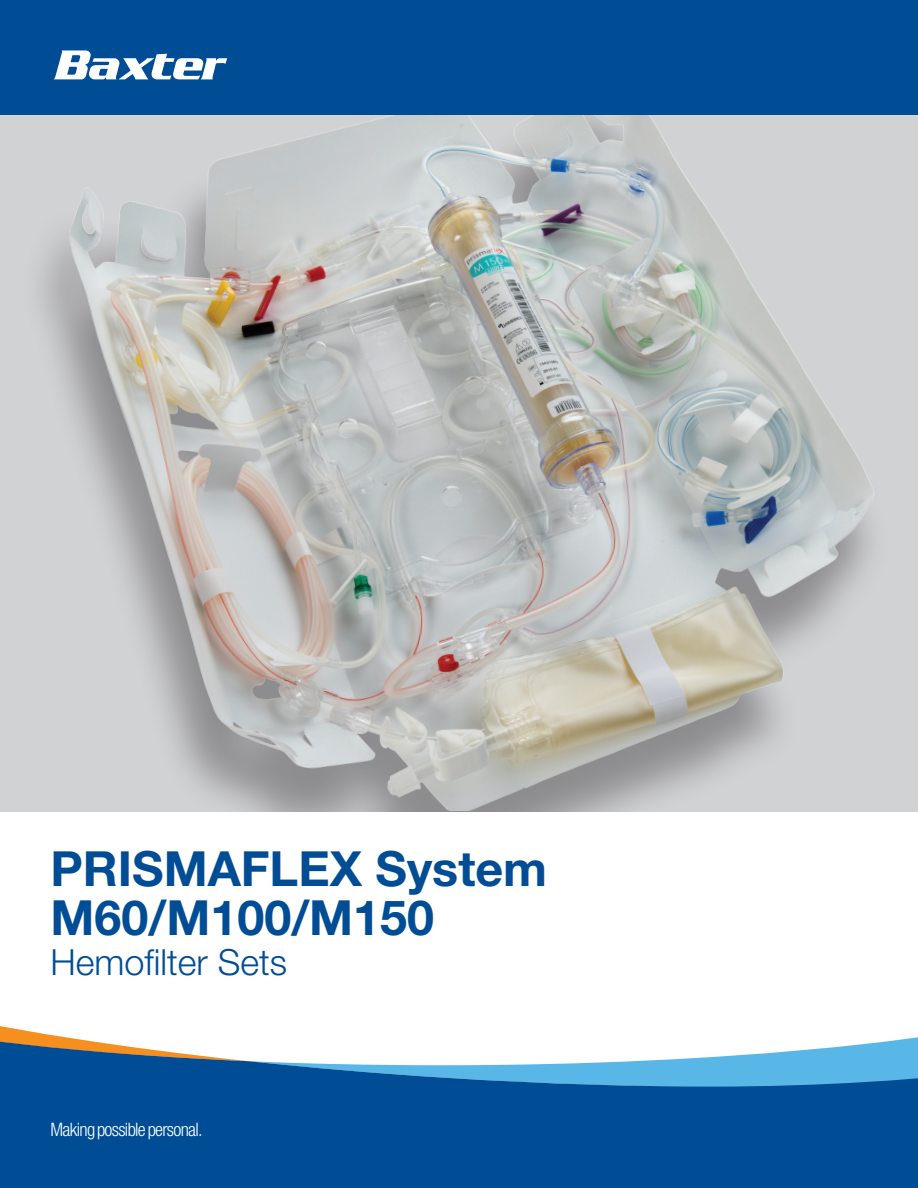
<style>
.page{position:relative;width:918px;height:1188px;background:#fff}
.page>*{position:absolute;margin:0;border:0;box-sizing:border-box;transform-origin:0 0}
.t1{font:700 48.45px "Helvetica Neue LT Std";color:#014d95}
.t2{font:300 36px "Helvetica Neue LT Std";color:#014d95}
.t3{font:300 condensed 18.6px "Helvetica Neue LT Std";letter-spacing:-.035em;color:#fff}
</style>
<div class="page">
<img style="left:0;top:115px;width:918px;height:696px">
<div style="left:0;top:0;width:918px;height:115px;background:#014d95"></div>
<svg style="left:54px;top:50px;width:173px;height:29px"></svg>
<svg style="left:0;top:1026px;width:918px;height:14px"></svg>
<svg style="left:0;top:1040px;width:918px;height:148px;background:#276ba7"></svg>
<p class="t1" style="left:51px;top:839px;width:498px">PRISMAFLEX System</p>
<p class="t1" style="left:51px;top:888px;width:385px">M60/M100/M150</p>
<p class="t2" style="left:51px;top:940px;width:238px">Hemofilter Sets</p>
<p class="t3" style="left:51px;top:1119px;width:154px">Making possible personal.</p>
</div>
